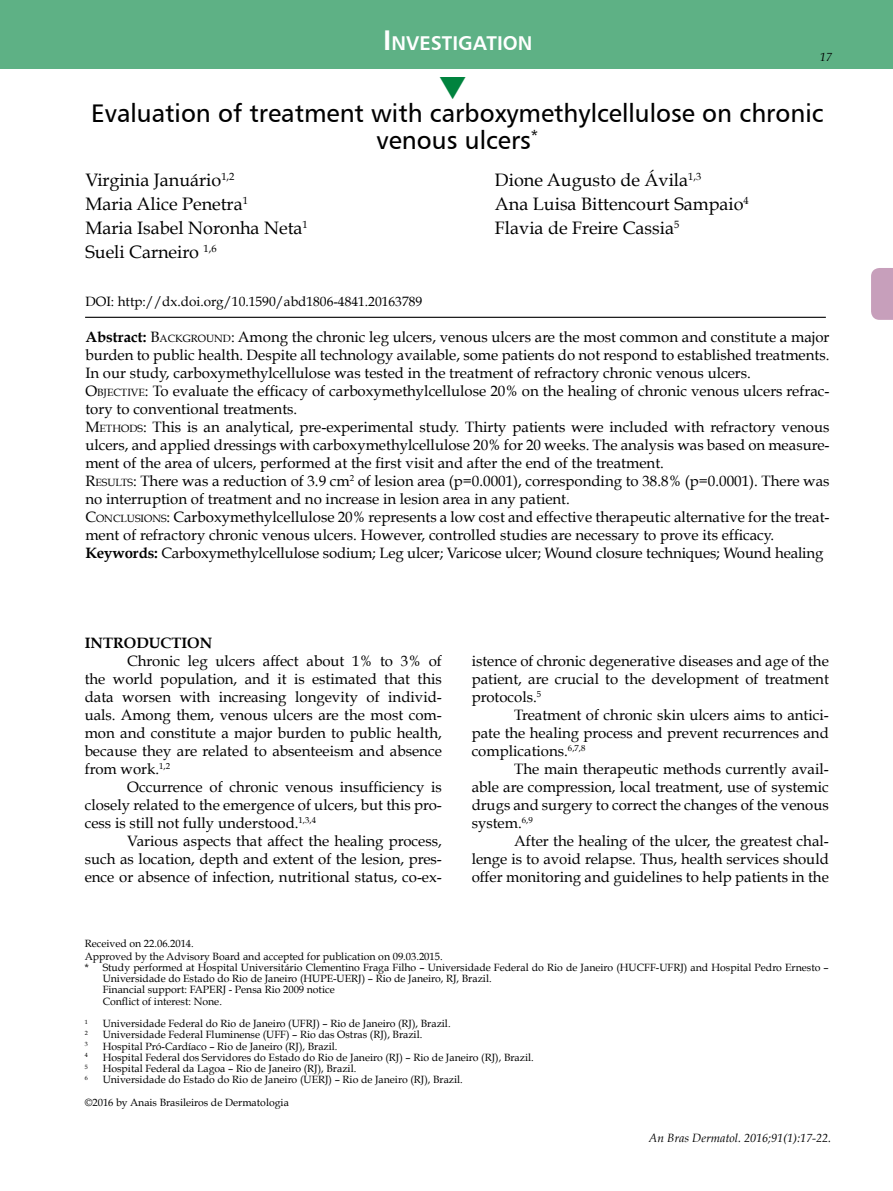
<style>
.page{position:relative;width:893px;height:1191px;background:#fff}
.page>*{position:absolute;margin:0;border:0;box-sizing:border-box;transform-origin:0 0}
.t1{font:25.5px/27px "Humanist 777 BT Roman B";color:#000;text-align:center}
.t2{font:19.95px "Humanist 777 BT Bold B";color:#fff}
.t3{font:18px "Book Antiqua";color:#000}
.t4{font:15px/18px "Book Antiqua";color:#000;text-align:justify}
.t5{font:700 15px "Book Antiqua";color:#000}
.t6{font:13.5px "Book Antiqua";color:#000}
.t7{font:italic 12px "Book Antiqua";color:#000}
.t8{font:10.5px/11.2px "Book Antiqua";color:#000}
.t9{font:6.15px "Book Antiqua";color:#000}
.s1{font-size:28.5px}
.s2{font-weight:700}
.s3{font-style:inherit}
.s4{font-size:10.5px}
</style>
<div class="page">
<svg style="left:871px;top:268px;width:22px;height:52px"></svg>
<div style="left:0;top:0;width:893px;height:68px;background:#5eb185"></div>
<hr style="left:85px;top:317px;width:741px;height:1px;background:#000">
<h2 class="t2" style="left:383px;top:31px;width:151px"><span class="s1">I</span> NVESTIGATION</h2>
<p class="t7" style="left:820px;top:50px;width:13px">17</p>
<h1 class="t1" style="left:91px;top:99px;width:734px">Evaluation of treatment with carboxymethylcellulose on chronic venous ulcers<sup>*</sup></h1>
<p class="t3" style="left:85px;top:168px;width:151px">Virginia Januário<sup>1,2</sup></p>
<p class="t3" style="left:495px;top:168px;width:208px">Dione Augusto de Ávila<sup>1,3</sup></p>
<p class="t3" style="left:85px;top:192px;width:164px">Maria Alice Penetra<sup>1</sup></p>
<p class="t3" style="left:495px;top:192px;width:255px">Ana Luisa Bittencourt Sampaio<sup>4</sup></p>
<p class="t3" style="left:85px;top:216px;width:224px">Maria Isabel Noronha Neta<sup>1</sup></p>
<p class="t3" style="left:495px;top:216px;width:186px">Flavia de Freire Cassia<sup>5</sup></p>
<p class="t3" style="left:85px;top:240px;width:133px">Sueli Carneiro <sup>1,6</sup></p>
<p class="t6" style="left:85px;top:293px;width:338px">DOI: http://dx.doi.org/10.1590/abd1806-4841.20163789</p>
<p class="t4" style="left:85px;top:328px;width:746px;text-align:left"><span class="s2">Abstract:</span> <span class="s3">B</span><span class="s4">ACKGROUND</span><span class="s3">:</span> Among the chronic leg ulcers, venous ulcers are the most common and constitute a major burden to public health. Despite all technology available, some patients do not respond to established treatments.<br>In our study, carboxymethylcellulose was tested in the treatment of refractory chronic venous ulcers.<br><span class="s3">O</span><span class="s4">BJECTIVE</span>: To evaluate the efficacy of carboxymethylcellulose 20% on the healing of chronic venous ulcers refrac&shy;tory to conventional treatments.<br><span class="s3">M</span><span class="s4">ETHODS</span>: This is an analytical, pre-experimental study. Thirty patients were included with refractory venous ulcers, and applied dressings with carboxymethylcellulose 20% for 20 weeks. The analysis was based on measure&shy;ment of the area of ulcers, performed at the first visit and after the end of the treatment.<br><span class="s3">R</span><span class="s4">ESULTS</span>: There was a reduction of 3.9 cm<sup>2</sup> of lesion area (p=0.0001), corresponding to 38.8% (p=0.0001). There was no interruption of treatment and no increase in lesion area in any patient.<br><span class="s3">C</span><span class="s4">ONCLUSIONS</span>: Carboxymethylcellulose 20% represents a low cost and effective therapeutic alternative for the treat&shy;ment of refractory chronic venous ulcers. However, controlled studies are necessary to prove its efficacy.<br><span class="s2">Keywords:</span> Carboxymethylcellulose sodium; Leg ulcer; Varicose ulcer; Wound closure techniques; Wound healing</p>
<p class="t5" style="left:85px;top:634px;width:129px">INTRODUCTION</p>
<p class="t4" style="left:85px;top:652px;width:359px;text-indent:43px">Chronic leg ulcers affect about 1% to 3% of the world population, and it is estimated that this data worsen with increasing longevity of individ&shy;uals. Among them, venous ulcers are the most com&shy;mon and constitute a major burden to public health, because they are related to absenteeism and absence from work.<sup>1,2</sup></p>
<p class="t4" style="left:85px;top:778px;width:359px;text-indent:43px">Occurrence of chronic venous insufficiency is closely related to the emergence of ulcers, but this pro&shy;cess is still not fully understood.<sup>1,3,4</sup></p>
<p class="t4" style="left:85px;top:832px;width:359px;text-indent:43px">Various aspects that affect the healing process, such as location, depth and extent of the lesion, pres&shy;ence or absence of infection, nutritional status, co-ex-</p>
<p class="t4" style="left:472px;top:652px;width:359px">istence of chronic degenerative diseases and age of the patient, are crucial to the development of treatment protocols.<sup>5</sup></p>
<p class="t4" style="left:472px;top:706px;width:359px;text-indent:43px">Treatment of chronic skin ulcers aims to antici&shy;pate the healing process and prevent recurrences and complications.<sup>6,7,8</sup></p>
<p class="t4" style="left:472px;top:760px;width:359px;text-indent:43px">The main therapeutic methods currently avail&shy;able are compression, local treatment, use of systemic drugs and surgery to correct the changes of the venous system.<sup>6,9</sup></p>
<p class="t4" style="left:472px;top:832px;width:359px;text-indent:42px">After the healing of the ulcer, the greatest chal&shy;lenge is to avoid relapse. Thus, health services should offer monitoring and guidelines to help patients in the</p>
<p class="t8" style="left:85px;top:937px;width:359px;line-height:12.8px">Received on 22.06.2014.<br>Approved by the Advisory Board and accepted for publication on 09.03.2015.</p>
<p class="t8" style="left:103px;top:961px;width:728px;text-indent:-18px">* Study performed at Hospital Universitário Clementino Fraga Filho – Universidade Federal do Rio de Janeiro (HUCFF-UFRJ) and Hospital Pedro Ernesto – Universidade do Estado do Rio de Janeiro (HUPE-UERJ) – Rio de Janeiro, RJ, Brazil.<br>Financial support: FAPERJ - Pensa Rio 2009 notice<br>Conflict of interest: None.</p>
<p class="t9" style="left:85px;top:1017px;width:5px">1</p>
<p class="t8" style="left:103px;top:1018px;width:349px">Universidade Federal do Rio de Janeiro (UFRJ) – Rio de Janeiro (RJ), Brazil.</p>
<p class="t9" style="left:85px;top:1029px;width:5px">2</p>
<p class="t8" style="left:103px;top:1029px;width:321px">Universidade Federal Fluminense (UFF) – Rio das Ostras (RJ), Brazil.</p>
<p class="t9" style="left:85px;top:1040px;width:5px">3</p>
<p class="t8" style="left:103px;top:1040px;width:236px">Hospital Pró-Cardíaco – Rio de Janeiro (RJ), Brazil.</p>
<p class="t9" style="left:85px;top:1051px;width:5px">4</p>
<p class="t8" style="left:103px;top:1051px;width:433px">Hospital Federal dos Servidores do Estado do Rio de Janeiro (RJ) – Rio de Janeiro (RJ), Brazil.</p>
<p class="t9" style="left:85px;top:1062px;width:5px">5</p>
<p class="t8" style="left:103px;top:1063px;width:255px">Hospital Federal da Lagoa – Rio de Janeiro (RJ), Brazil.</p>
<p class="t9" style="left:85px;top:1074px;width:5px">6</p>
<p class="t8" style="left:85px;top:1068px;width:380px;line-height:22.5px;text-indent:18px">Universidade do Estado do Rio de Janeiro (UERJ) – Rio de Janeiro (RJ), Brazil. ©2016 by Anais Brasileiros de Dermatologia</p>
<p class="t7" style="left:649px;top:1131px;width:184px">An Bras Dermatol. 2016;91(1):17-22.</p>
</div>
